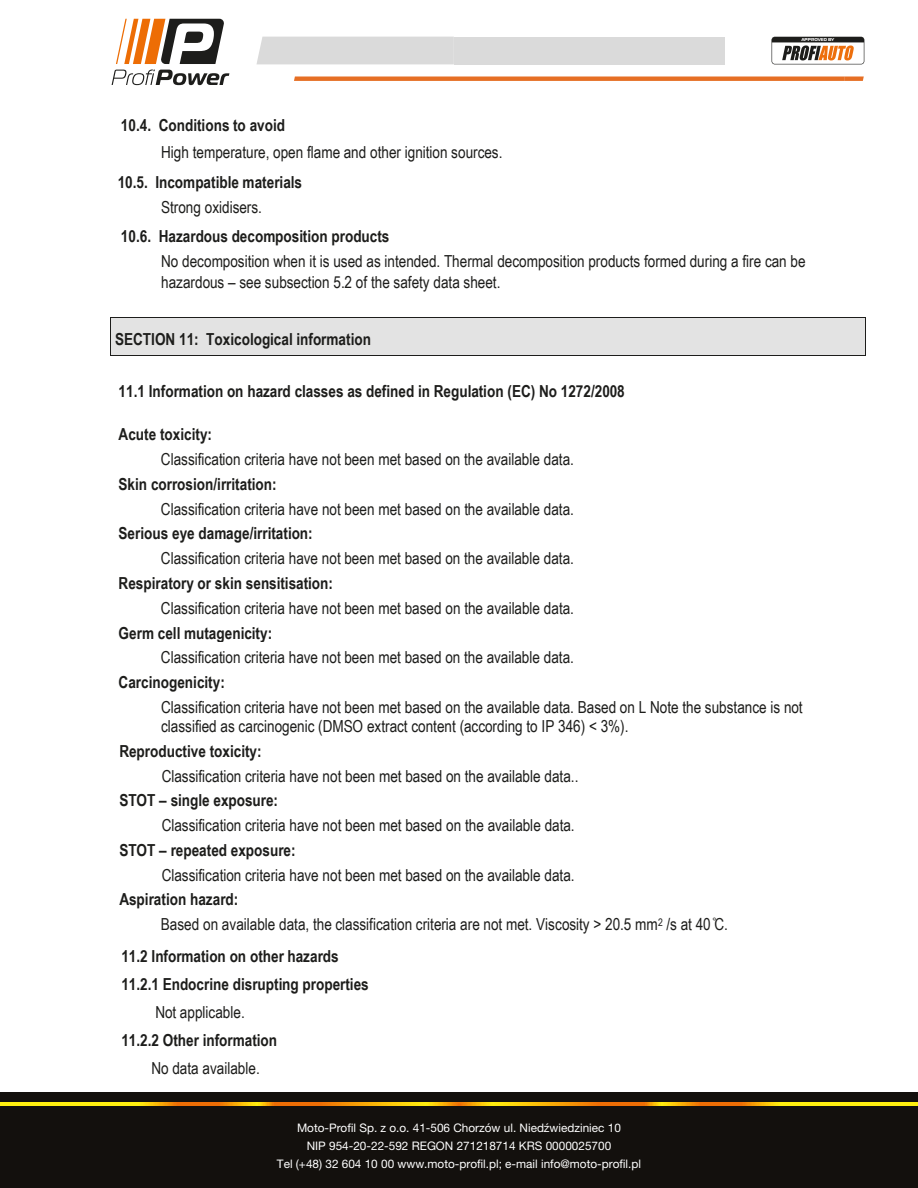
<style>
.page{position:relative;width:918px;height:1188px;background:#fff}
.page>*{position:absolute;margin:0;border:0;box-sizing:border-box;transform-origin:0 0}
.t1{font:16.5px/21.8px "Arial Narrow";color:#1d1d1b}
.t2{font:700 16.5px/27.9px "Arial Narrow";color:#1d1d1b}
.t3{font:11.85px/17.7px "Helvetica Neue LT Pro";color:#fff;text-align:center}
.t4{font:700 4.2px "Magistral";color:#fff}
.s1{font-weight:700}
.s2{font-family:"Arial"}
</style>
<div class="page">
<div style="left:115px;top:320px;width:747px;height:33px;background:#e3e3e3"></div>
<hr style="left:111px;top:317px;width:755px;height:1px;background:#1d1d1b">
<hr style="left:111px;top:318px;width:755px;height:2px;background:#e3e3e3">
<hr style="left:111px;top:353px;width:755px;height:2px;background:#e3e3e3">
<hr style="left:111px;top:320px;width:1px;height:35px;background:#1d1d1b">
<hr style="left:111px;top:355px;width:755px;height:1px;background:#1d1d1b">
<hr style="left:866px;top:320px;width:1px;height:35px;background:#1d1d1b">
<svg style="left:112px;top:19px;width:117px;height:66px"></svg>
<div style="left:256px;top:37px;width:198px;height:27px;background:#dadada"></div>
<div style="left:454px;top:37px;width:271px;height:27px;background:#dadada"></div>
<svg style="left:294px;top:77px;width:570px;height:4px;background:#e67228"></svg>
<svg style="left:772px;top:37px;width:92px;height:27px"></svg>
<div style="left:0;top:1092px;width:918px;height:96px;background:#13100d"></div>
<svg style="left:0;top:1103px;width:918px;height:3px;background:#f8b609"></svg>
<p class="t4" style="left:801px;top:37px;width:35px">APPROVED BY</p>
<p class="t2" style="left:121px;top:110px;width:166px">10.4. Conditions to avoid</p>
<p class="t1" style="left:161px;top:141px;width:343px">High temperature, open flame and other ignition sources.</p>
<p class="t2" style="left:110px;top:167px;width:193px">110.5. Incompatible materials</p>
<p class="t1" style="left:161px;top:195px;width:102px">Strong oxidisers.</p>
<p class="t2" style="left:121px;top:221px;width:270px">10.6. Hazardous decomposition products</p>
<p class="t1" style="left:161px;top:249px;width:646px">No decomposition when it is used as intended. Thermal decomposition products formed during a fire can be hazardous – see subsection 5.2 of the safety data sheet.</p>
<p class="t2" style="left:115px;top:324px;width:257px">SECTION 11: Toxicological information</p>
<p class="t2" style="left:119px;top:376px;width:508px">11.1 Information on hazard classes as defined in Regulation (EC) No 1272/2008</p>
<p class="t2" style="left:119px;top:420px;width:95px">Acute toxicity:</p>
<p class="t1" style="left:161px;top:448px;width:414px">Classification criteria have not been met based on the available data.</p>
<p class="t2" style="left:119px;top:469px;width:160px">Skin corrosion/irritation:</p>
<p class="t1" style="left:161px;top:497px;width:414px">Classification criteria have not been met based on the available data.</p>
<p class="t2" style="left:119px;top:519px;width:196px">Serious eye damage/irritation:</p>
<p class="t1" style="left:161px;top:547px;width:414px">Classification criteria have not been met based on the available data.</p>
<p class="t2" style="left:119px;top:568px;width:216px">Respiratory or skin sensitisation:</p>
<p class="t1" style="left:161px;top:596px;width:415px">Classification criteria have not been met based on the available data.</p>
<p class="t2" style="left:119px;top:618px;width:155px">Germ cell mutagenicity:</p>
<p class="t1" style="left:161px;top:646px;width:414px">Classification criteria have not been met based on the available data.</p>
<p class="t2" style="left:119px;top:667px;width:108px">Carcinogenicity:</p>
<p class="t1" style="left:161px;top:697px;width:643px;line-height:18.9px">Classification criteria have not been met based on the available data. Based on L Note the substance is not classified as carcinogenic (DMSO extract content (according to IP 346) &lt; 3%).</p>
<p class="t2" style="left:119px;top:736px;width:144px">Reproductive toxicity:</p>
<p class="t1" style="left:162px;top:764px;width:418px">Classification criteria have not been met based on the available data..</p>
<p class="t2" style="left:119px;top:786px;width:160px">STOT – single exposure:</p>
<p class="t1" style="left:162px;top:814px;width:415px">Classification criteria have not been met based on the available data.</p>
<p class="t2" style="left:119px;top:835px;width:178px">STOT – repeated exposure:</p>
<p class="t1" style="left:162px;top:863px;width:414px">Classification criteria have not been met based on the available data.</p>
<p class="t1" style="left:161px;top:886px;width:569px;line-height:24.9px;text-indent:-42px"><span class="s1">Aspiration hazard:<br></span>Based on available data, the classification criteria are not met. Viscosity &gt; 20.5 mm<sup>2</sup> /s at 40 <span class="s2">̊</span>C.</p>
<p class="t2" style="left:121px;top:941px;width:249px">11.2 Information on other hazards<br>11.2.1 Endocrine disrupting properties</p>
<p class="t1" style="left:155px;top:1000px;width:91px">Not applicable.</p>
<p class="t2" style="left:121px;top:1025px;width:157px">11.2.2 Other information</p>
<p class="t1" style="left:152px;top:1056px;width:110px">No data available.</p>
<p class="t3" style="left:277px;top:1119px;width:366px">Moto-Profil Sp. z o.o. 41-506 Chorzów ul. Niedźwiedziniec 10<br>NIP 954-20-22-592 REGON 271218714 KRS 0000025700<br>Tel (+48) 32 604 10 00 www.moto-profil.pl; e-mail info@moto-profil.pl</p>
</div>
